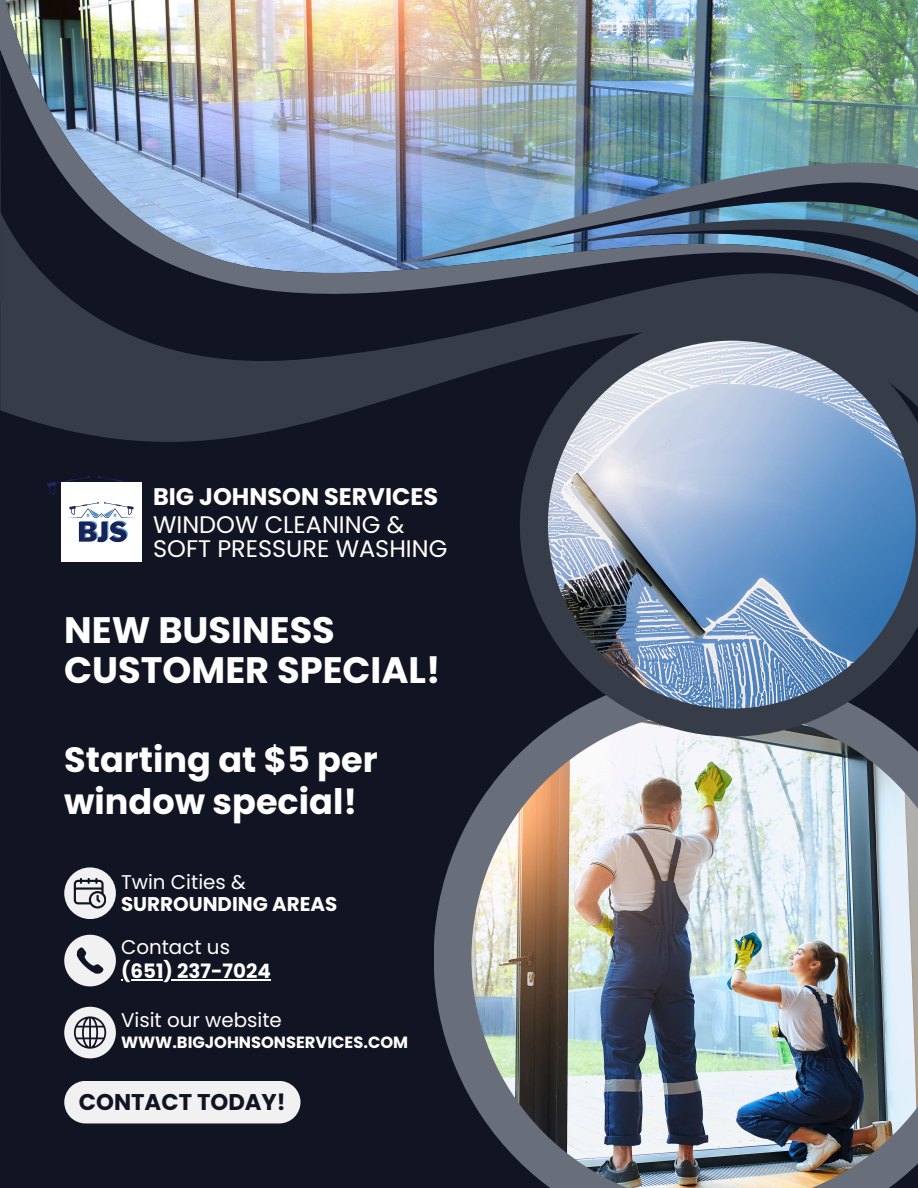
<style>
.page{position:relative;width:918px;height:1188px;background:#111423}
.page>*{position:absolute;margin:0;border:0;box-sizing:border-box;transform-origin:0 0}
.t1{font:700 36.75px/39.3px "Poppins";color:#fff}
.t2{font:700 35.1px/41.7px "Poppins";color:#fff}
.t3{font:24px/24.2px "Poppins";color:#fff}
.t4{font:700 24px "Poppins";color:#fff}
.t5{font:700 22.8px "Poppins";color:#111423}
.t6{font:19.8px "Poppins";color:#fff}
.t7{font:700 19.8px "Poppins";color:#fff}
.t8{font:700 16.35px "Poppins";color:#fff}
</style>
<div class="page">
<svg style="left:0;top:311px;width:918px;height:131px;fill:#363d48"></svg>
<img style="left:0;top:0;width:918px;height:311px">
<img style="left:397px;top:147px;width:521px;height:117px">
<svg style="left:548px;top:262px;width:370px;height:20px"></svg>
<img style="left:413px;top:175px;width:505px;height:87px">
<svg style="left:434px;top:816px;width:37px;height:283px;fill:#686f7b"></svg>
<img style="left:471px;top:737px;width:447px;height:451px">
<svg style="left:520px;top:313px;width:398px;height:424px;fill:#363d48"></svg>
<img style="left:548px;top:341px;width:368px;height:368px">
<div style="left:64px;top:1081px;width:237px;height:42px;background:#f2f1f2"></div>
<div style="left:64px;top:867px;width:52px;height:52px;background:#f2f1f2;border-radius:50%"></div>
<svg style="left:74px;top:878px;width:32px;height:31px"></svg>
<svg style="left:64px;top:935px;width:52px;height:51px"></svg>
<svg style="left:64px;top:1007px;width:52px;height:51px"></svg>
<hr style="left:121px;top:980px;width:150px;height:1px;background:#fff">
<img style="left:47px;top:476px;width:95px;height:86px">
<img style="left:62px;top:482px;width:79px;height:80px">
<h6 class="t4" style="left:153px;top:479px;width:287px">BIG JOHNSON SERVICES</h6>
<h5 class="t3" style="left:153px;top:513px;width:296px">WINDOW CLEANING &amp;<br>SOFT PRESSURE WASHING</h5>
<p class="t1" style="left:64px;top:611px;width:378px">NEW BUSINESS<br>CUSTOMER SPECIAL!</p>
<h6 class="t2" style="left:64px;top:739px;width:315px">Starting at $5 per window special!</h6>
<h4 class="t6" style="left:121px;top:868px;width:126px">Twin Cities &amp;</h4>
<h2 class="t7" style="left:121px;top:891px;width:218px">SURROUNDING AREAS</h2>
<h3 class="t6" style="left:121px;top:934px;width:110px">Contact us</h3>
<p class="t7" style="left:121px;top:957px;width:151px">(651) 237-7024</p>
<h1 class="t6" style="left:121px;top:1006px;width:162px">Visit our website</h1>
<p class="t8" style="left:121px;top:1030px;width:289px">WWW.BIGJOHNSONSERVICES.COM</p>
<p class="t5" style="left:79px;top:1086px;width:209px">CONTACT TODAY!</p>
</div>
